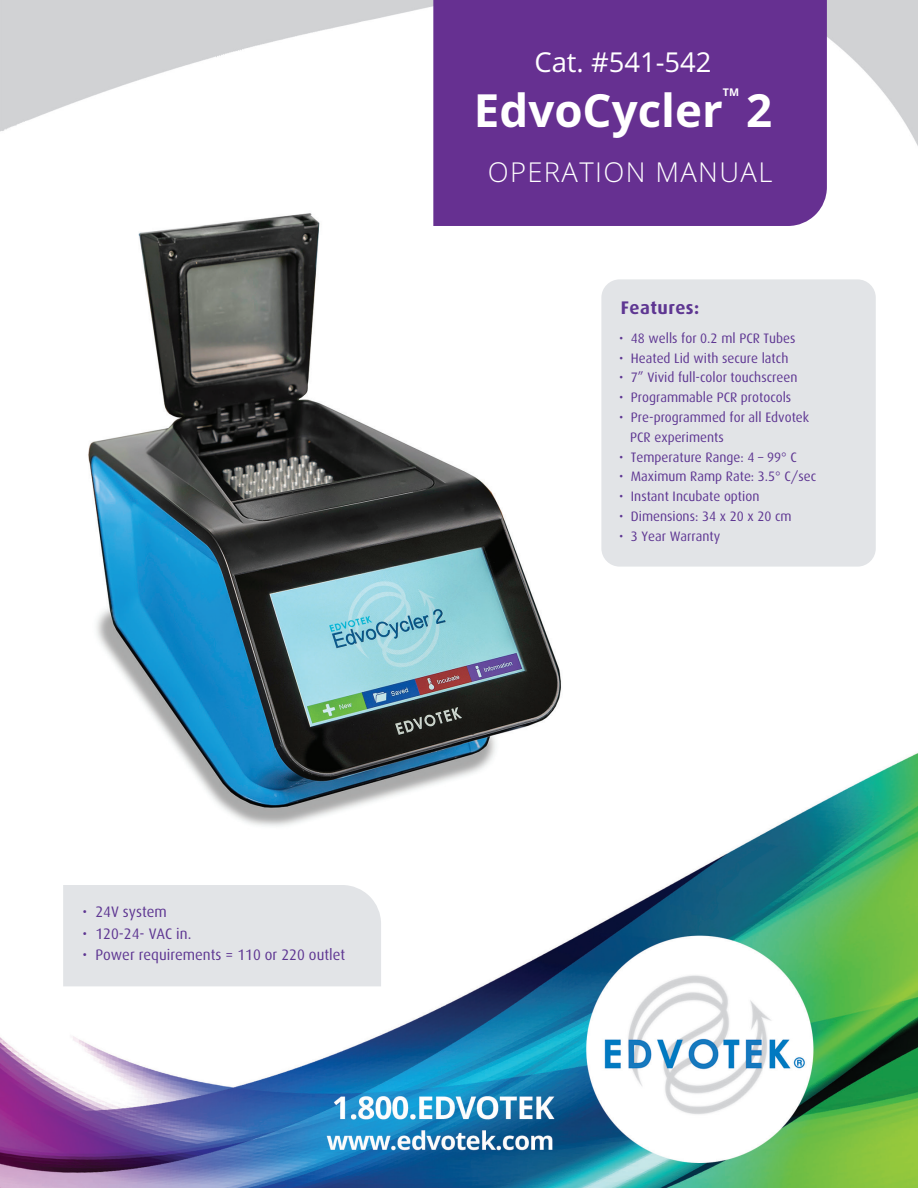
<style>
.page{position:relative;width:918px;height:1188px;background:#fff}
.page>*{position:absolute;margin:0;border:0;box-sizing:border-box;transform-origin:0 0}
.t1{font:700 45.75px "Open Sans";color:#fff}
.t2{font:300 27.45px "Open Sans";letter-spacing:.05em;color:#fff}
.t3{font:27.45px "Open Sans";color:#fff}
.t4{font:700 18.3px "Dax";letter-spacing:.025em;color:#5e3692}
.t5{font:15.3px "Dax";color:#5e3692}
.t6{font:13.65px/19.8px "Dax";color:#5e3692}
.t7{font:700 10.65px "Open Sans";color:#fff}
</style>
<div class="page">
<img style="left:0;top:0;width:918px;height:1188px">
<div style="left:433px;top:0;width:394px;height:226px;background:#663091"></div>
<div style="left:601px;top:279px;width:275px;height:288px;background:#e2e4e7;border-radius:18px"></div>
<div style="left:63px;top:885px;width:318px;height:101px;background:#e2e4e7"></div>
<img style="left:55px;top:190px;width:536px;height:662px">
<p class="t3" style="left:534px;top:43px;width:179px">Cat. #541-542</p>
<p class="t1" style="left:474px;top:78px;width:251px">EdvoCycler</p>
<p class="t7" style="left:723px;top:85px;width:18px">TM</p>
<p class="t1" style="left:746px;top:78px;width:28px">2</p>
<p class="t2" style="left:488px;top:154px;width:286px">OPERATION MANUAL</p>
<p class="t4" style="left:621px;top:297px;width:80px">Features:</p>
<p class="t6" style="left:619px;top:328px;width:178px">• 48 wells for 0.2 ml PCR Tubes</p>
<p class="t6" style="left:619px;top:348px;width:171px">• Heated Lid with secure latch</p>
<p class="t6" style="left:619px;top:368px;width:180px">• 7” Vivid full-color touchscreen</p>
<p class="t6" style="left:619px;top:388px;width:174px">• Programmable PCR protocols</p>
<p class="t6" style="left:630px;top:407px;width:181px;text-indent:-11px">• Pre-programmed for all Edvotek<br>PCR experiments</p>
<p class="t6" style="left:619px;top:447px;width:179px">• Temperature Range: 4 – 99° C</p>
<p class="t6" style="left:619px;top:467px;width:198px">• Maximum Ramp Rate: 3.5° C/sec</p>
<p class="t6" style="left:619px;top:487px;width:142px">• Instant Incubate option</p>
<p class="t6" style="left:619px;top:506px;width:174px">• Dimensions: 34 x 20 x 20 cm</p>
<p class="t6" style="left:619px;top:526px;width:103px">• 3 Year Warranty</p>
<p class="t5" style="left:83px;top:904px;width:86px">• 24V system</p>
<p class="t5" style="left:83px;top:925px;width:110px">• 120-24- VAC in.</p>
<p class="t5" style="left:83px;top:946px;width:264px">• Power requirements = 110 or 220 outlet</p>
</div>
